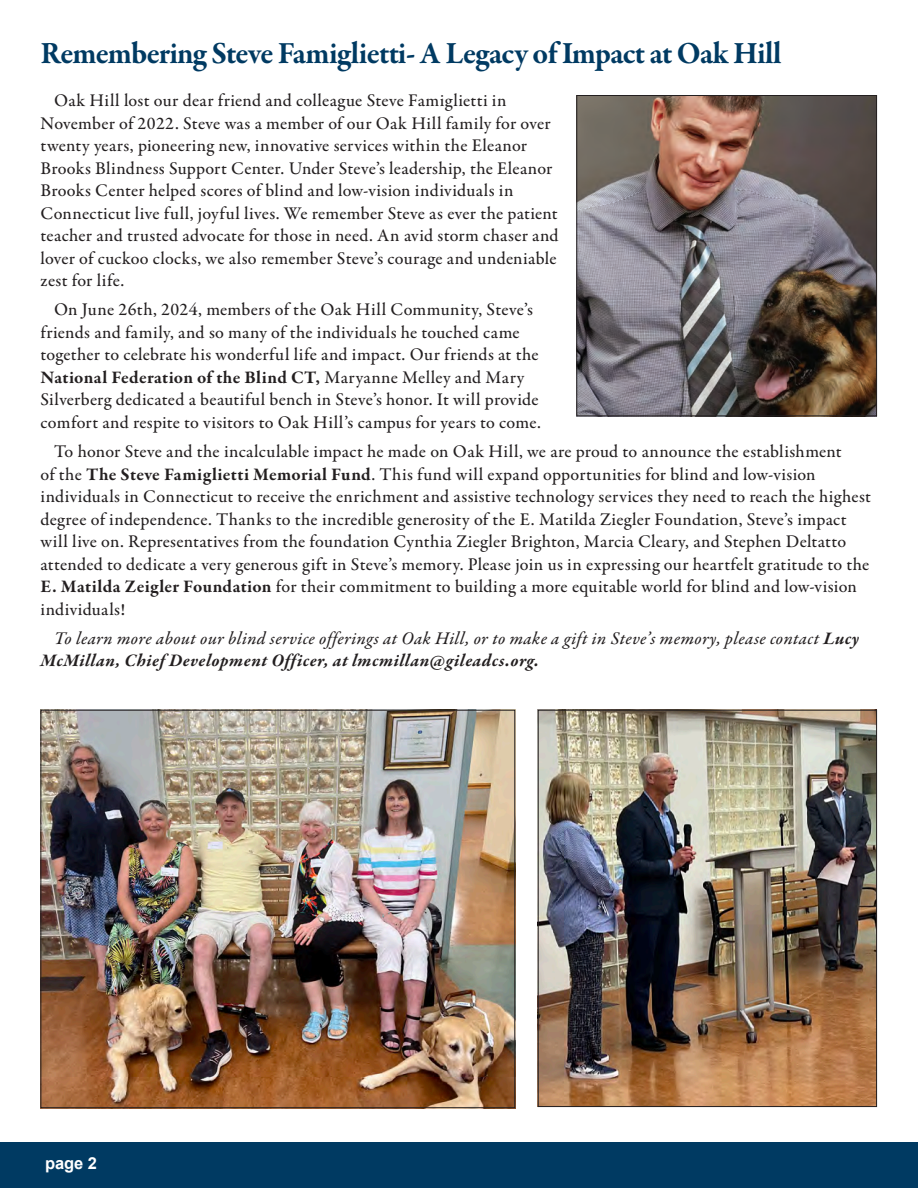
<style>
.page{position:relative;width:918px;height:1188px;background:#fff}
.page>*{position:absolute;margin:0;border:0;box-sizing:border-box;transform-origin:0 0}
.Title--Body_Article{font:700 31.5px "Garamond Premr Pro";letter-spacing:-.025em;color:#003a62}
.t1{font:500 18px/22.5px "Garamond Premr Pro";letter-spacing:.015em;color:#231f20}
.t2{font:18px/22.5px "Garamond Premr Pro Med It";letter-spacing:.025em;color:#231f20}
.t3{font:700 16.5px "Arial";color:#fff}
.s1{font-weight:700}
.s2{font-family:"Garamond Premr Pro";font-weight:700;font-style:italic}
</style>
<div class="page">
<div style="left:0;top:1142px;width:918px;height:46px;background:#003a62"></div>
<img style="left:540px;top:712px;width:335px;height:393px">
<div style="left:538px;top:710px;width:339px;height:397px;border:1px solid #231f20"></div>
<img style="left:42px;top:712px;width:471px;height:394px">
<img style="left:578px;top:97px;width:297px;height:317px">
<div style="left:576px;top:95px;width:301px;height:321px;border:1px solid #231f20"></div>
<p class="Title--Body_Article" style="left:40px;top:34px;width:742px">Remembering Steve Famiglietti- A Legacy of Impact at Oak Hill</p>
<p class="t1" style="left:40px;top:90px;width:520px;text-indent:14px">Oak Hill lost our dear friend and colleague Steve Famiglietti in November of 2022. Steve was a member of our Oak Hill family for over twenty years, pioneering new, innovative services within the Eleanor Brooks Blindness Support Center. Under Steve’s leadership, the Eleanor Brooks Center helped scores of blind and low-vision individuals in Connecticut live full, joyful lives. We remember Steve as ever the patient teacher and trusted advocate for those in need. An avid storm chaser and lover of cuckoo clocks, we also remember Steve’s courage and undeniable zest for life.</p>
<p class="t1" style="left:40px;top:299px;width:502px;text-indent:14px">On June 26th, 2024, members of the Oak Hill Community, Steve’s friends and family, and so many of the individuals he touched came together to celebrate his wonderful life and impact. Our friends at the <span class="s1">National Federation of the Blind CT,</span> Maryanne Melley and Mary Silverberg dedicated a beautiful bench in Steve’s honor. It will provide comfort and respite to visitors to Oak Hill’s campus for years to come.</p>
<p class="t1" style="left:40px;top:441px;width:832px;text-indent:14px">To honor Steve and the incalculable impact he made on Oak Hill, we are proud to announce the establishment<br>of the <span class="s1">The Steve Famiglietti Memorial Fund</span>. This fund will expand opportunities for blind and low-vision individuals in Connecticut to receive the enrichment and assistive technology services they need to reach the highest degree of independence. Thanks to the incredible generosity of the E. Matilda Ziegler Foundation, Steve’s impact will live on. Representatives from the foundation Cynthia Ziegler Brighton, Marcia Cleary, and Stephen Deltatto attended to dedicate a very generous gift in Steve’s memory. Please join us in expressing our heartfelt gratitude to the <span class="s1">E. Matilda Zeigler Foundation</span> for their commitment to building a more equitable world for blind and low-vision individuals!</p>
<p class="t2" style="left:40px;top:628px;width:820px;text-indent:14px">To learn more about our blind service offerings at Oak Hill, or to make a gift in Steve’s memory, please contact <span class="s2">Lucy<br>McMillan, Chief Development Officer, at lmcmillan@gileadcs.org.</span></p>
<p class="t3" style="left:45px;top:1154px;width:53px">page 2</p>
</div>
